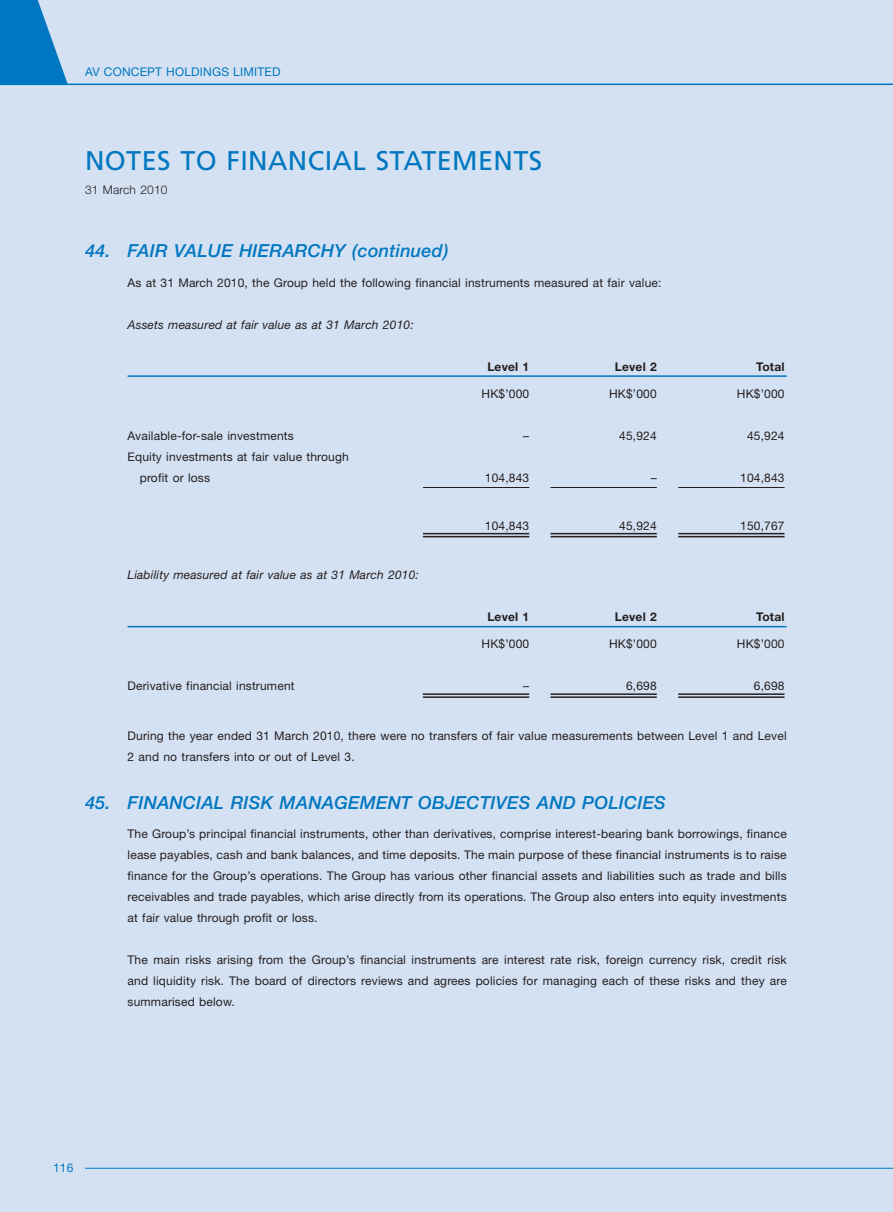
<style>
.page{position:relative;width:893px;height:1212px;background:#d4e1f2}
.page>*{position:absolute;margin:0;border:0;box-sizing:border-box;transform-origin:0 0}
.t1{font:27px "Frutiger LT Std";letter-spacing:.015em;color:#0077c0}
.t2{font:italic 500 18px "Helvetica Neue LT Std";letter-spacing:.015em;color:#0077c0}
.t3{font:12px/21px "Helvetica Neue LT Std";letter-spacing:.015em;color:#231f20}
.t4{font:italic 12px "Helvetica Neue LT Std";letter-spacing:.015em;color:#231f20}
.t5{font:700 12px "Helvetica Neue LT Std";letter-spacing:.015em;color:#231f20}
.t6{font:12px "Helvetica Neue LT Std";letter-spacing:.015em;color:#0077c0}
.t7{font:300 12px "Helvetica Neue LT Std";letter-spacing:.015em;color:#231f20}
</style>
<div class="page">
<hr style="left:0;top:84px;width:893px;height:1px;background:#0077c0">
<svg style="left:0;top:0;width:68px;height:84px"></svg>
<hr style="left:85px;top:1168px;width:808px;height:1px;background:#0077c0">
<hr style="left:128px;top:375px;width:659px;height:2px;background:#0077c0">
<hr style="left:423px;top:487px;width:106px;height:1px;background:#231f20">
<hr style="left:550px;top:487px;width:107px;height:1px;background:#231f20">
<hr style="left:678px;top:487px;width:106px;height:1px;background:#231f20">
<hr style="left:423px;top:533px;width:106px;height:1px;background:#231f20">
<hr style="left:423px;top:536px;width:106px;height:1px;background:#231f20">
<hr style="left:550px;top:533px;width:107px;height:1px;background:#231f20">
<hr style="left:550px;top:536px;width:107px;height:1px;background:#231f20">
<hr style="left:678px;top:533px;width:106px;height:1px;background:#231f20">
<hr style="left:678px;top:536px;width:106px;height:1px;background:#231f20">
<hr style="left:128px;top:626px;width:659px;height:1px;background:#0077c0">
<hr style="left:423px;top:693px;width:106px;height:2px;background:#231f20">
<hr style="left:423px;top:696px;width:106px;height:2px;background:#231f20">
<hr style="left:550px;top:693px;width:107px;height:2px;background:#231f20">
<hr style="left:550px;top:696px;width:107px;height:2px;background:#231f20">
<hr style="left:678px;top:693px;width:106px;height:2px;background:#231f20">
<hr style="left:678px;top:696px;width:106px;height:2px;background:#231f20">
<p class="t6" style="left:85px;top:64px;width:197px">av Concept Holdings Limited</p>
<p class="t1" style="left:85px;top:145px;width:459px">NOTES TO FINANCIAL STATEMENTS</p>
<p class="t7" style="left:85px;top:182px;width:84px">31 March 2010</p>
<p class="t2" style="left:85px;top:240px;width:365px">44. FAIR VALUE HIERARCHY (continued)</p>
<p class="t3" style="left:128px;top:272px;width:535px">As at 31 March 2010, the Group held the following financial instruments measured at fair value:</p>
<p class="t4" style="left:128px;top:317px;width:288px">Assets measured at fair value as at 31 March 2010:</p>
<p class="t5" style="left:487px;top:359px;width:43px">Level 1</p>
<p class="t5" style="left:615px;top:359px;width:43px">Level 2</p>
<p class="t5" style="left:756px;top:359px;width:30px">Total</p>
<p class="t3" style="left:482px;top:383px;width:49px">HK$’000</p>
<p class="t3" style="left:609px;top:383px;width:49px">HK$’000</p>
<p class="t3" style="left:737px;top:383px;width:49px">HK$’000</p>
<p class="t3" style="left:128px;top:425px;width:168px">Available-for-sale investments</p>
<p class="t3" style="left:523px;top:425px;width:7px">–</p>
<p class="t3" style="left:619px;top:425px;width:39px">45,924</p>
<p class="t3" style="left:747px;top:425px;width:39px">45,924</p>
<p class="t3" style="left:140px;top:446px;width:211px;text-indent:-12px">Equity investments at fair value through profit or loss</p>
<p class="t3" style="left:485px;top:467px;width:46px">104,843</p>
<p class="t3" style="left:651px;top:467px;width:7px">–</p>
<p class="t3" style="left:740px;top:467px;width:46px">104,843</p>
<p class="t3" style="left:485px;top:515px;width:46px">104,843</p>
<p class="t3" style="left:619px;top:515px;width:39px">45,924</p>
<p class="t3" style="left:740px;top:515px;width:46px">150,767</p>
<p class="t4" style="left:128px;top:568px;width:293px">Liability measured at fair value as at 31 March 2010:</p>
<p class="t5" style="left:487px;top:610px;width:43px">Level 1</p>
<p class="t5" style="left:615px;top:610px;width:43px">Level 2</p>
<p class="t5" style="left:756px;top:610px;width:30px">Total</p>
<p class="t3" style="left:482px;top:633px;width:49px">HK$’000</p>
<p class="t3" style="left:609px;top:633px;width:49px">HK$’000</p>
<p class="t3" style="left:737px;top:633px;width:49px">HK$’000</p>
<p class="t3" style="left:128px;top:675px;width:169px">Derivative financial instrument</p>
<p class="t3" style="left:523px;top:675px;width:7px">–</p>
<p class="t3" style="left:626px;top:675px;width:32px">6,698</p>
<p class="t3" style="left:754px;top:675px;width:32px">6,698</p>
<p class="t3" style="left:128px;top:725px;width:661px">During the year ended 31 M arch 2010, there were no transfers of fair value measurements between Level 1 and Level<br>2 and no transfers into or out of Level 3.</p>
<p class="t2" style="left:85px;top:792px;width:582px">45. FINANCIAL RISK MANAGEMENT OBJECTIVES AND POLICIES</p>
<p class="t3" style="left:128px;top:823px;width:661px;text-align:justify">The Group’s principal financial instruments, other than derivatives, comprise interest-bearing bank borrowings, finance lease payables, cash and bank balances, and time deposits. The main purpose of these financial instruments is to raise finance for the Group’s operations. The Group has various other financial assets and liabilities such as trade and bills receivables and trade payables, which arise directly from its operations. The Group also enters into equity investments at fair value through profit or loss.</p>
<p class="t3" style="left:128px;top:949px;width:661px;text-align:justify">The main risks arising from the Group’s financial instruments are interest rate risk, foreign currency risk, credit risk and liquidity risk. The board of directors reviews and agrees policies for managing each of these risks and they are summarised below.</p>
<p class="t6" style="left:53px;top:1161px;width:22px">116</p>
</div>
